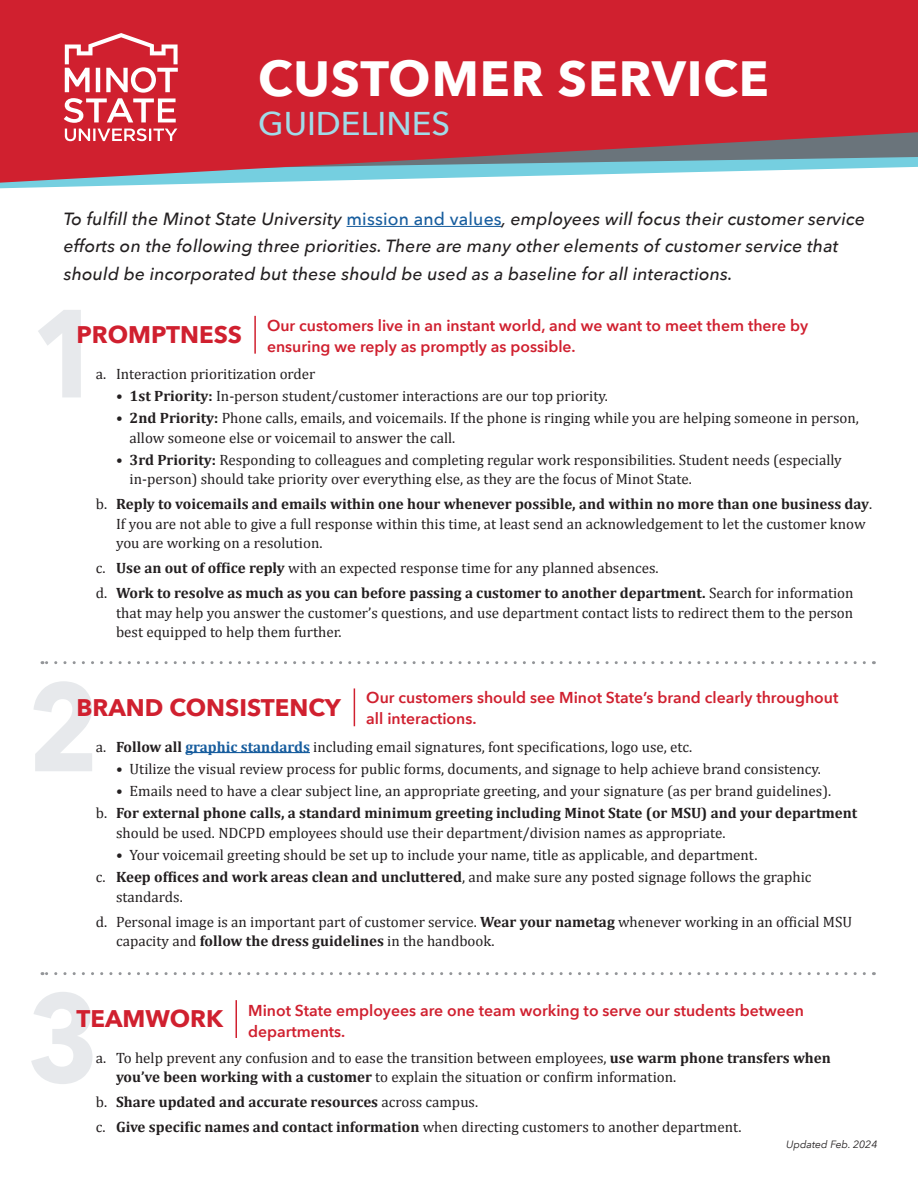
<style>
.page{position:relative;width:918px;height:1188px;background:#fff}
.page>*{position:absolute;margin:0;border:0;box-sizing:border-box;transform-origin:0 0}
.t1{font:700 49.35px "Avenir Next";letter-spacing:.02em;color:#fff}
.t2{font:500 32.85px "Avenir Next";color:#a1dbe8}
.t3{font:700 24px "Avenir Next";color:#d0202f}
.t4{font:italic 500 17.55px/27.2px "Avenir Next";letter-spacing:.01em;color:#231f20}
.t5{font:600 15.75px/21px "Avenir Next";color:#d0202f}
.body{font:15px/19.5px "Cambria";color:#231f20}
.body-2{font:700 15px/19.5px "Cambria";color:#231f20}
.body-3{font:italic 10.5px "Avenir Next";color:#231f20}
.s1{font-style:normal;color:#175d9e}
.s2{font-weight:700}
.s3{font-weight:700;color:#175d9e}
.s4{font-weight:400}
</style>
<div class="page">
<svg style="left:42px;top:661px;width:822px;height:3px"></svg>
<svg style="left:42px;top:972px;width:822px;height:3px"></svg>
<hr style="left:347px;top:226px;width:155px;height:1px;background:#175d9e">
<svg style="left:0;top:0;width:918px;height:183px;fill:#d0202f"></svg>
<svg style="left:64px;top:33px;width:114px;height:108px"></svg>
<svg style="left:38px;top:310px;width:43px;height:87px"></svg>
<svg style="left:34px;top:681px;width:58px;height:90px"></svg>
<svg style="left:31px;top:992px;width:62px;height:92px"></svg>
<hr style="left:185px;top:752px;width:125px;height:1px;background:#175d9e">
<hr style="left:254px;top:316px;width:2px;height:38px;background:#d0202f">
<hr style="left:236px;top:1000px;width:1px;height:38px;background:#d0202f">
<hr style="left:354px;top:688px;width:1px;height:38px;background:#d0202f">
<p class="t1" style="left:258px;top:36px;width:512px">CUSTOMER SERVICE</p>
<p class="t2" style="left:258px;top:96px;width:194px">GUIDELINES</p>
<p class="t4" style="left:64px;top:205px;width:803px">To fulfill the Minot State University <span class="s1">mission and values</span>, employees will focus their customer service efforts on the following three priorities. There are many other elements of customer service that should be incorporated but these should be used as a baseline for all interactions.</p>
<p class="t3" style="left:76px;top:314px;width:167px">PROMPTNESS</p>
<p class="t5" style="left:267px;top:314px;width:543px">Our customers live in an instant world, and we want to meet them there by ensuring we reply as promptly as possible.</p>
<p class="body" style="left:96px;top:364px;width:221px">a. Interaction prioritization order</p>
<p class="body" style="left:116px;top:386px;width:493px">• <span class="s2">1st Priority:</span> In-person student/customer interactions are our top priority.</p>
<p class="body" style="left:130px;top:408px;width:731px;text-indent:-14px">• <span class="s2">2nd Priority:</span> Phone calls, emails, and voicemails. If the phone is ringing while you are helping someone in person, allow someone else or voicemail to answer the call.</p>
<p class="body" style="left:130px;top:450px;width:714px;text-indent:-14px">• <span class="s2">3rd Priority:</span> Responding to colleagues and completing regular work responsibilities. Student needs (especially in-person) should take priority over everything else, as they are the focus of Minot State.</p>
<p class="body" style="left:116px;top:494px;width:758px;text-indent:-20px">b. <span class="s2">Reply to voicemails and emails within one hour whenever possible, and within no more than one business day</span>.<br>If you are not able to give a full response within this time, at least send an acknowledgement to let the customer know you are working on a resolution.</p>
<p class="body" style="left:96px;top:558px;width:564px">c. <span class="s2">Use an out of office reply</span> with an expected response time for any planned absences.</p>
<p class="body" style="left:116px;top:583px;width:739px;text-align:justify;text-indent:-20px">d. <span class="s2">Work to resolve as much as you can before passing a customer to another department.</span> Search for information that may help you answer the customer’s questions, and use department contact lists to redirect them to the person best equipped to help them further.</p>
<p class="t3" style="left:76px;top:687px;width:266px">BRAND CONSISTENCY</p>
<p class="t5" style="left:366px;top:687px;width:474px">Our customers should see Minot State’s brand clearly throughout all interactions.</p>
<p class="body" style="left:96px;top:737px;width:598px">a. <span class="s2">Follow all</span> <span class="s3">graphic standards</span> including email signatures, font specifications, logo use, etc.</p>
<p class="body" style="left:116px;top:759px;width:706px">• Utilize the visual review process for public forms, documents, and signage to help achieve brand consistency.</p>
<p class="body" style="left:116px;top:781px;width:717px">• Emails need to have a clear subject line, an appropriate greeting, and your signature (as per brand guidelines).</p>
<p class="body-2" style="left:116px;top:803px;width:743px;text-indent:-20px"><span class="s4">b.</span> For external phone calls, a standard minimum greeting including Minot State (or MSU) and your department <span class="s4">should be used. NDCPD employees should use their department/division names as appropriate.</span></p>
<p class="body" style="left:116px;top:845px;width:643px">• Your voicemail greeting should be set up to include your name, title as applicable, and department.</p>
<p class="body" style="left:116px;top:867px;width:697px;text-indent:-20px">c. <span class="s2">Keep offices and work areas clean and uncluttered</span>, and make sure any posted signage follows the graphic standards.</p>
<p class="body" style="left:116px;top:912px;width:738px;text-indent:-20px">d. Personal image is an important part of customer service. <span class="s2">Wear your nametag</span> whenever working in an official MSU capacity and <span class="s2">follow the dress guidelines</span> in the handbook.</p>
<p class="t3" style="left:76px;top:998px;width:148px">TEAMWORK</p>
<p class="t5" style="left:248px;top:1000px;width:557px">Minot State employees are one team working to serve our students between departments.</p>
<p class="body" style="left:116px;top:1048px;width:716px;text-indent:-20px">a. To help prevent any confusion and to ease the transition between employees, <span class="s2">use warm phone transfers when you’ve been working with a customer</span> to explain the situation or confirm information.</p>
<p class="body-2" style="left:96px;top:1092px;width:384px"><span class="s4">b.</span> Share updated and accurate resources <span class="s4">across campus.</span></p>
<p class="body" style="left:96px;top:1117px;width:647px">c. <span class="s2">Give specific names and contact information</span> when directing customers to another department.</p>
<p class="body-3" style="left:786px;top:1135px;width:93px">Updated Feb. 2024</p>
</div>
